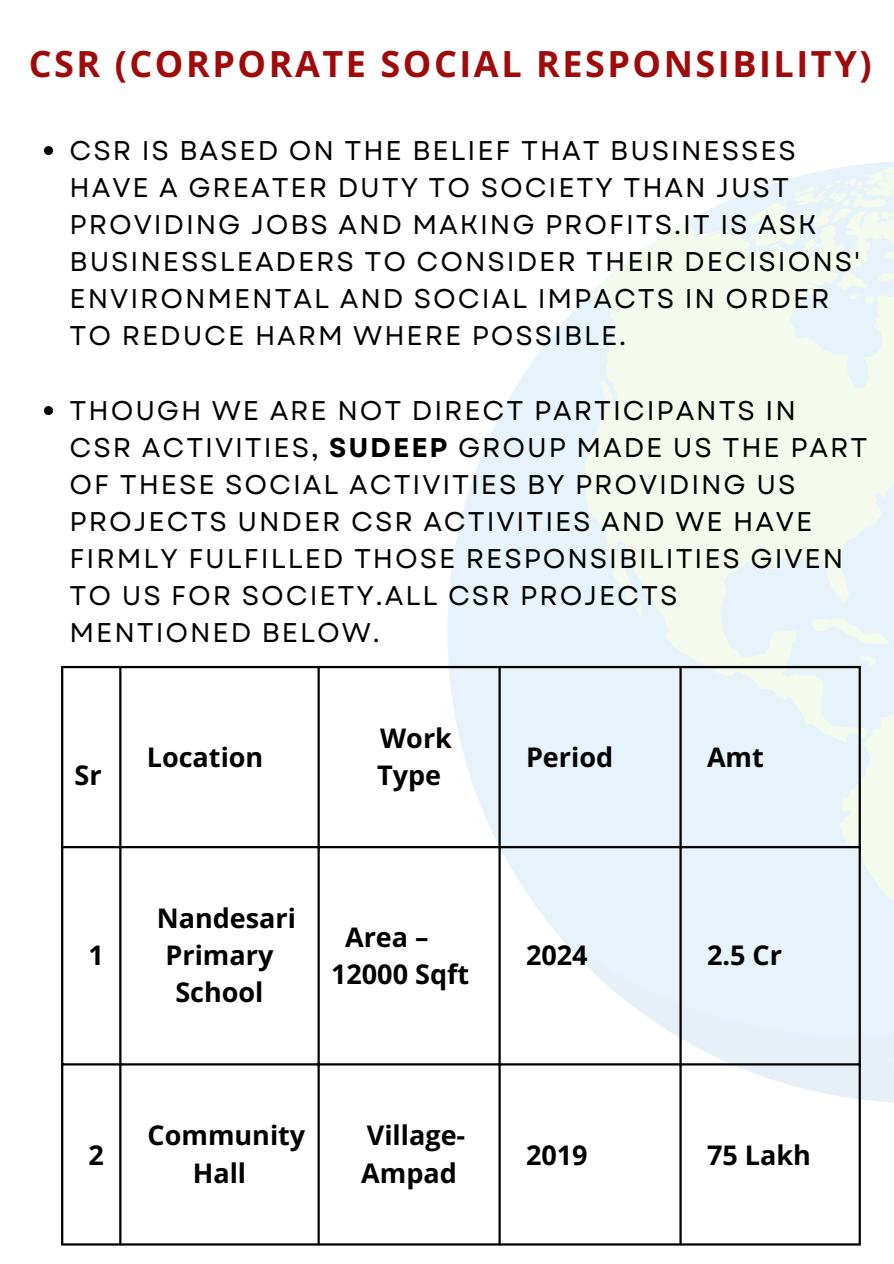
<style>
.page{position:relative;width:894px;height:1264px;background:#fff}
.page>*{position:absolute;margin:0;border:0;box-sizing:border-box;transform-origin:0 0}
.t1{font:700 36px "Open Sans";letter-spacing:.07em;color:#9f0a0a}
.t2{font:27px/37.2px "Garet";letter-spacing:.07em;color:#000}
.t3{font:700 27px/37.2px "Open Sans";color:#000}
.s1{font-weight:700}
</style>
<div class="page">
<svg style="left:447px;top:162px;width:446px;height:940px"></svg>
<svg style="left:582px;top:211px;width:311px;height:56px"></svg>
<svg style="left:744px;top:164px;width:149px;height:95px;background:#eef7f5"></svg>
<svg style="left:553px;top:267px;width:340px;height:835px;background:#ecf6f5"></svg>
<svg style="left:838px;top:704px;width:55px;height:384px;background:#e5f0f1"></svg>
<hr style="left:61px;top:668px;width:2px;height:575px;background:#000">
<hr style="left:119px;top:668px;width:2px;height:575px;background:#000">
<hr style="left:317px;top:668px;width:3px;height:575px;background:#000">
<hr style="left:498px;top:668px;width:2px;height:575px;background:#000">
<hr style="left:679px;top:668px;width:2px;height:575px;background:#000">
<hr style="left:858px;top:668px;width:2px;height:575px;background:#000">
<hr style="left:61px;top:666px;width:799px;height:2px;background:#000">
<hr style="left:61px;top:846px;width:799px;height:2px;background:#000">
<hr style="left:61px;top:1063px;width:799px;height:2px;background:#000">
<hr style="left:61px;top:1243px;width:799px;height:2px;background:#000">
<svg style="left:44px;top:146px;width:9px;height:9px"></svg>
<svg style="left:44px;top:406px;width:9px;height:9px"></svg>
<p class="t1" style="left:29px;top:38px;width:844px">CSR (CORPORATE SOCIAL RESPONSIBILITY)</p>
<p class="t2" style="left:70px;top:132px;width:791px">CSR IS BASED ON THE BELIEF THAT BUSINESSES HAVE A GREATER DUTY TO SOCIETY THAN JUST PROVIDING JOBS AND MAKING PROFITS.IT IS ASK BUSINESSLEADERS TO CONSIDER THEIR DECISIONS' ENVIRONMENTAL AND SOCIAL IMPACTS IN ORDER TO REDUCE HARM WHERE POSSIBLE.</p>
<p class="t2" style="left:70px;top:391px;width:799px">THOUGH WE ARE NOT DIRECT PARTICIPANTS IN<br>CSR ACTIVITIES, <span class="s1">SUDEEP</span> GROUP MADE US THE PART OF THESE SOCIAL ACTIVITIES BY PROVIDING US PROJECTS UNDER CSR ACTIVITIES AND WE HAVE FIRMLY FULFILLED THOSE RESPONSIBILITIES GIVEN TO US FOR SOCIETY.ALL CSR PROJECTS<br>MENTIONED BELOW.</p>
<h1 class="t3" style="left:75px;top:756px;width:29px">Sr</h1>
<p class="t3" style="left:89px;top:936px;width:17px">1</p>
<p class="t3" style="left:147px;top:738px;width:118px">Location</p>
<p class="t3" style="left:377px;top:719px;width:76px">Work<br>Type</p>
<p class="t3" style="left:157px;top:899px;width:141px;text-align:center">Nandesari<br>Primary<br>School</p>
<p class="t3" style="left:331px;top:918px;width:140px;text-indent:14px">Area –<br>12000 Sqft</p>
<p class="t3" style="left:89px;top:1135px;width:17px">2</p>
<p class="t3" style="left:147px;top:1116px;width:159px;text-align:center">Community<br>Hall</p>
<p class="t3" style="left:361px;top:1116px;width:105px">Village-<br>Ampad</p>
<p class="t3" style="left:526px;top:738px;width:89px">Period</p>
<p class="t3" style="left:706px;top:738px;width:58px">Amt</p>
<p class="t3" style="left:526px;top:936px;width:63px">2024</p>
<p class="t3" style="left:706px;top:936px;width:76px">2.5 Cr</p>
<p class="t3" style="left:526px;top:1135px;width:63px">2019</p>
<p class="t3" style="left:706px;top:1135px;width:105px">75 Lakh</p>
</div>
